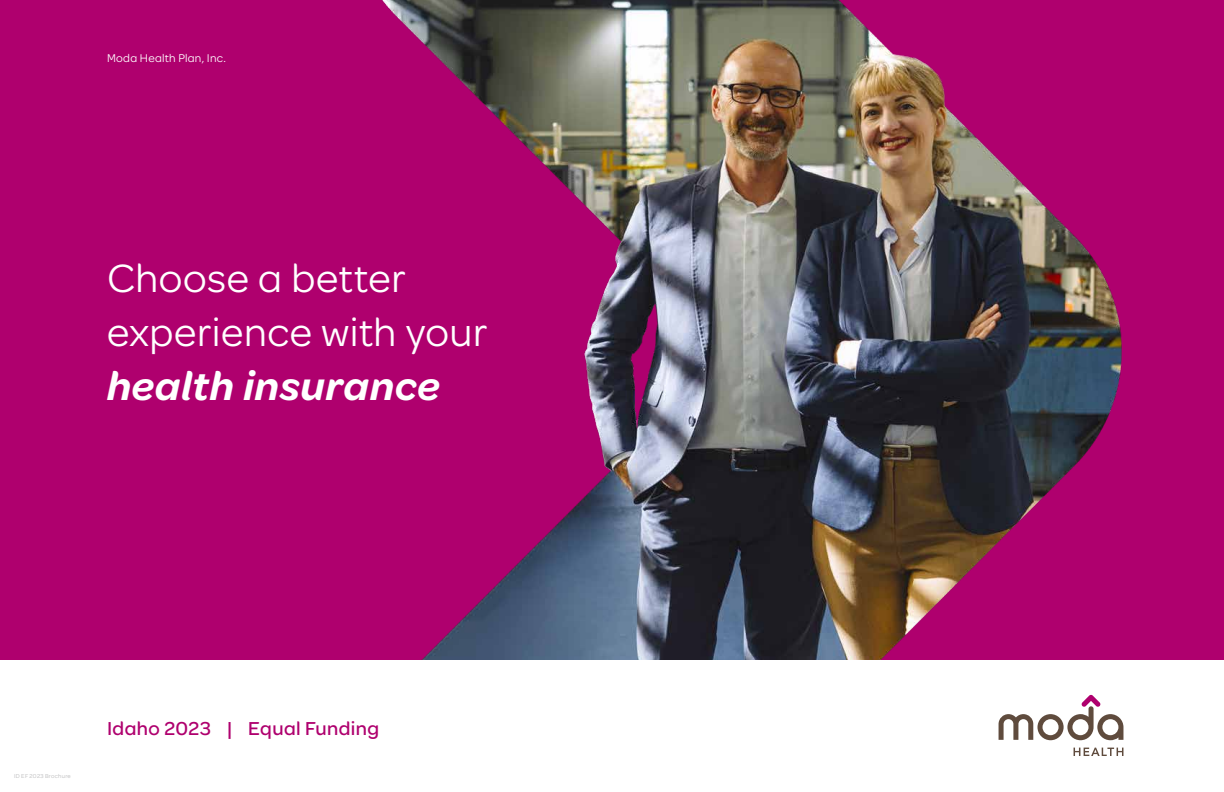
<style>
.page{position:relative;width:1224px;height:792px;background:#af006e}
.page>*{position:absolute;margin:0;border:0;box-sizing:border-box;transform-origin:0 0}
.t1{font:42px/54px "Omnes Moda";letter-spacing:.01em;color:#fff}
.t2{font:italic 600 42px "Omnes Moda";letter-spacing:.015em;color:#fff}
.t3{font:500 20px "Omnes Moda";letter-spacing:.02em;color:#af006e}
.t4{font:12px "Omnes Moda";letter-spacing:.02em;color:#fff}
.t5{font:6px "Omnes Moda";letter-spacing:.05em;color:#b8b8b9}
</style>
<div class="page">
<img style="left:326px;top:0;width:860px;height:661px">
<div style="left:0;top:661px;width:1224px;height:131px;background:#fff"></div>
<svg style="left:1074px;top:748px;width:49px;height:8px"></svg>
<svg style="left:999px;top:695px;width:124px;height:45px"></svg>
<p class="t4" style="left:107px;top:50px;width:121px">Moda Health Plan, Inc.</p>
<p class="t1" style="left:107px;top:249px;width:382px">Choose a better experience with your</p>
<p class="t2" style="left:107px;top:357px;width:334px">health insurance</p>
<p class="t5" style="left:14px;top:772px;width:58px">ID EF 2023 Brochure</p>
<p class="t3" style="left:107px;top:714px;width:274px">Idaho 2023 | Equal Funding</p>
</div>
